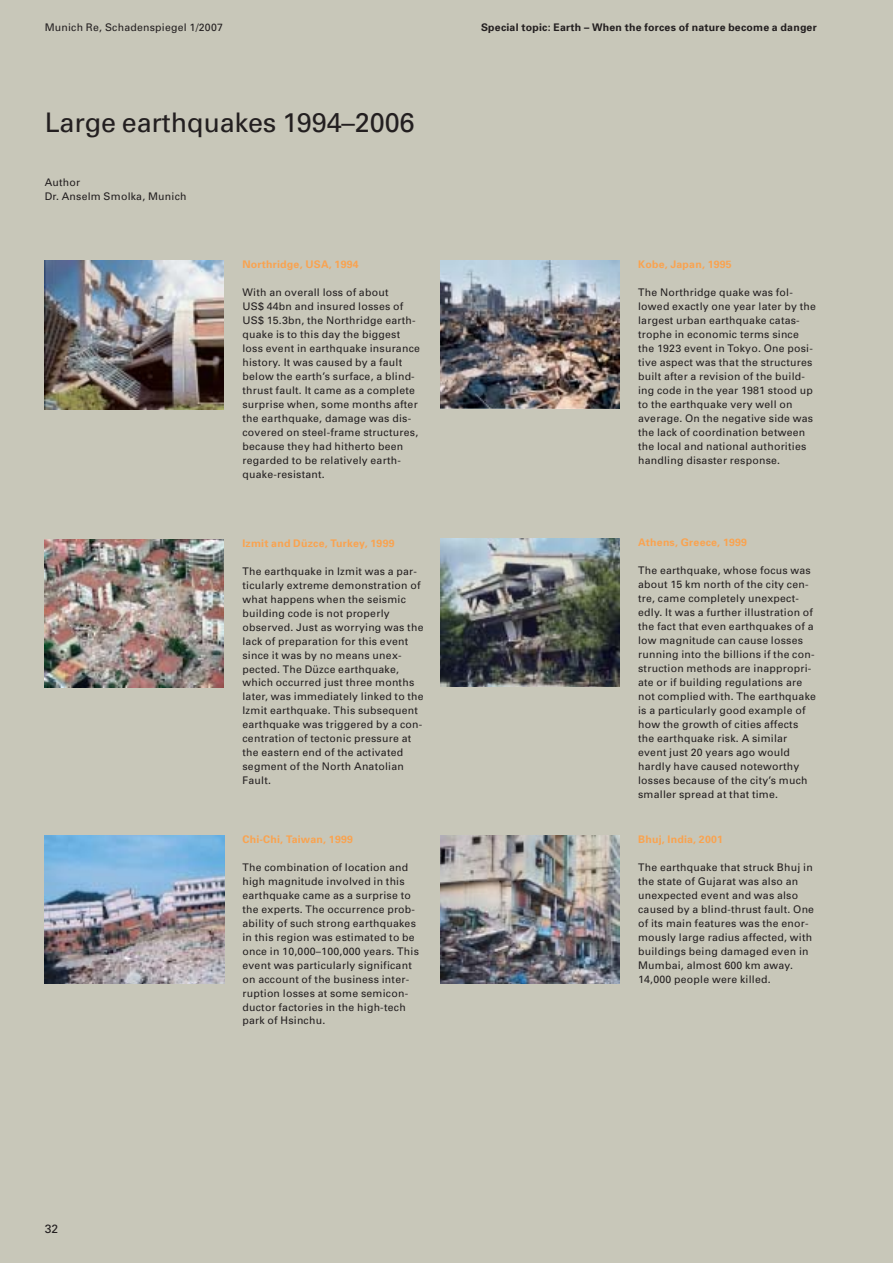
<style>
.page{position:relative;width:893px;height:1263px;background:#fff}
.page>*{position:absolute;margin:0;border:0;box-sizing:border-box;transform-origin:0 0}
.t1{font:27px "MR Univers";letter-spacing:-.005em;color:#231f20}
.t2{font:12px "MR Univers";color:#231f20}
.t3{font:10.5px/14px "MR Univers";letter-spacing:.02em;color:#231f20}
.t4{font:700 10.5px "MR Univers";letter-spacing:.02em;color:#f9a350}
.t5{font:700 10.5px "MR Univers";letter-spacing:.02em;color:#231f20}
</style>
<div class="page">
<div style="left:0;top:0;width:892px;height:1263px;background:#c8c7b9"></div>
<img style="left:45px;top:261px;width:178px;height:148px">
<img style="left:45px;top:539px;width:178px;height:148px">
<img style="left:440px;top:539px;width:179px;height:148px">
<img style="left:440px;top:835px;width:179px;height:148px">
<img style="left:440px;top:261px;width:179px;height:148px">
<img style="left:45px;top:835px;width:179px;height:149px">
<p class="t3" style="left:45px;top:21px;width:180px">Munich Re, Schadenspiegel 1/2007</p>
<p class="t5" style="left:481px;top:23px;width:337px">Special topic: Earth – When the forces of nature become a danger</p>
<h1 class="t1" style="left:45px;top:113px;width:371px">Large earthquakes 1994–2006</h1>
<p class="t3" style="left:45px;top:176px;width:143px">Author<br>Dr. Anselm Smolka, Munich</p>
<p class="t4" style="left:242px;top:261px;width:118px">Northridge, USA, 1994</p>
<p class="t3" style="left:242px;top:286px;width:179px">With an overall loss of about<br>US$ 44bn and insured losses of<br>US$ 15.3bn, the Northridge earth&shy;quake is to this day the biggest loss event in earthquake insurance history. It was caused by a fault below the earth’s surface, a blind&shy;thrust fault. It came as a complete surprise when, some months after the earthquake, damage was dis&shy;covered on steel-frame structures, because they had hitherto been regarded to be relatively earth&shy;quake-resistant.</p>
<p class="t4" style="left:242px;top:539px;width:154px">Izmit and Düzce, Turkey, 1999</p>
<p class="t3" style="left:242px;top:565px;width:183px">The earthquake in Izmit was a par&shy;ticularly extreme demonstration of what happens when the seismic building code is not properly observed. Just as worrying was the lack of preparation for this event since it was by no means unex&shy;pected. The Düzce earthquake, which occurred just three months later, was immediately linked to the<br>Izmit earthquake. This subsequent earthquake was triggered by a con&shy;centration of tectonic pressure at the eastern end of the activated segment of the North Anatolian<br>Fault.</p>
<p class="t4" style="left:242px;top:836px;width:112px">Chi-Chi, Taiwan, 1999</p>
<p class="t3" style="left:242px;top:861px;width:178px">The combination of location and high magnitude involved in this earthquake came as a surprise to the experts. The occurrence prob&shy;ability of such strong earthquakes in this region was estimated to be once in 10,000–100,000 years. This event was particularly significant on account of the business inter&shy;ruption losses at some semicon&shy;ductor factories in the high-tech park of Hsinchu.</p>
<p class="t2" style="left:45px;top:1225px;width:15px">32</p>
<p class="t4" style="left:638px;top:261px;width:95px">Kobe, Japan, 1995</p>
<p class="t3" style="left:638px;top:286px;width:179px">The Northridge quake was fol&shy;lowed exactly one year later by the largest urban earthquake catas&shy;trophe in economic terms since the 1923 event in Tokyo. One posi&shy;tive aspect was that the structures built after a revision of the build&shy;ing code in the year 1981 stood up to the earthquake very well on average. On the negative side was the lack of coordination between the local and national authorities handling disaster response.</p>
<p class="t4" style="left:638px;top:539px;width:110px">Athens, Greece, 1999</p>
<p class="t3" style="left:638px;top:565px;width:179px">The earthquake, whose focus was about 15 km north of the city cen&shy;tre, came completely unexpect&shy;edly. It was a further illustration of the fact that even earthquakes of a low magnitude can cause losses running into the billions if the con&shy;struction methods are inappropri&shy;ate or if building regulations are not complied with. The earthquake is a particularly good example of how the growth of cities affects the earthquake risk. A similar event just 20 years ago would hardly have caused noteworthy losses because of the city’s much smaller spread at that time.</p>
<p class="t4" style="left:638px;top:836px;width:86px">Bhuj, India, 2001</p>
<p class="t3" style="left:638px;top:861px;width:177px">The earthquake that struck Bhuj in the state of Gujarat was also an unexpected event and was also caused by a blind-thrust fault. One of its main features was the enor&shy;mously large radius affected, with buildings being damaged even in<br>Mumbai, almost 600 km away.<br>14,000 people were killed.</p>
</div>
